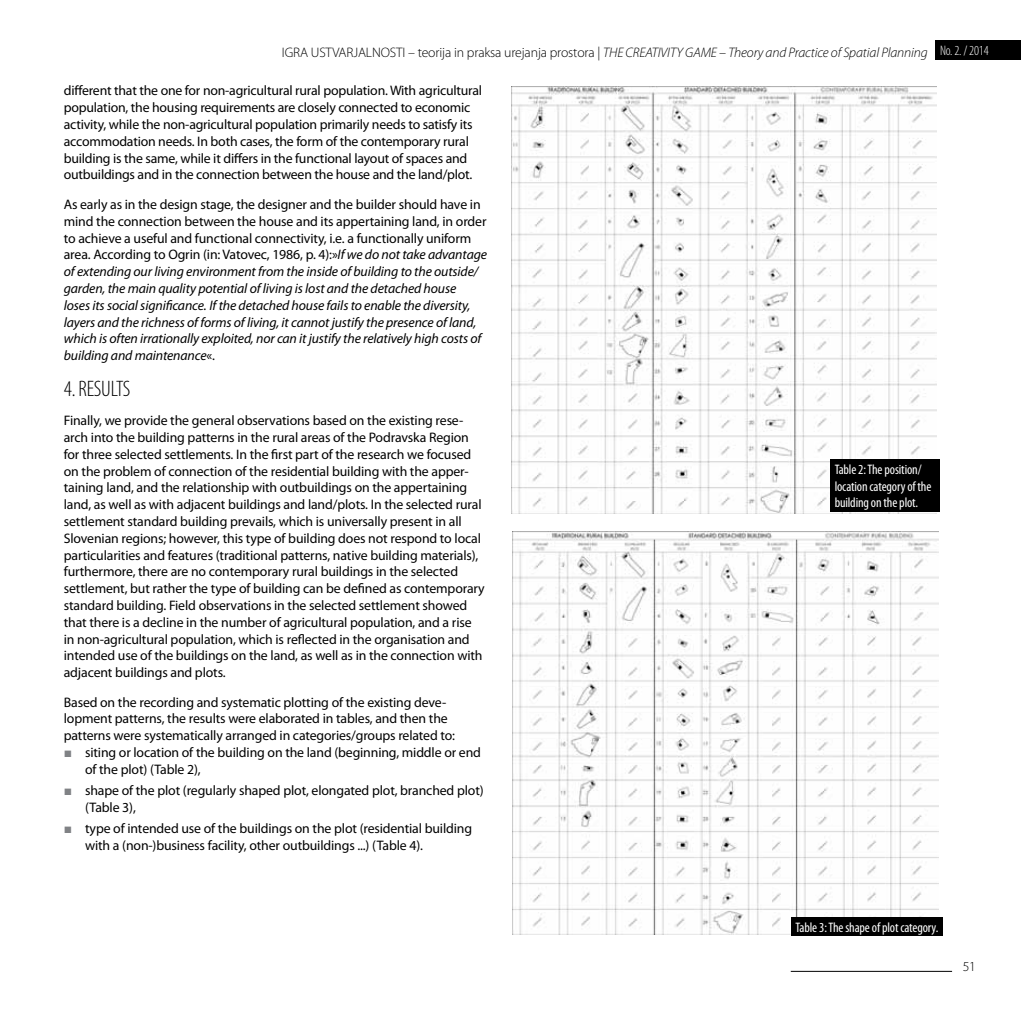
<style>
.page{position:relative;width:1021px;height:1021px;background:#fff}
.page>*{position:absolute;margin:0;border:0;box-sizing:border-box;transform-origin:0 0}
.t1{font:300 condensed 22.5px "Myriad Pro";letter-spacing:-.01em;color:#000}
.t2{font:13.8px/16.8px "Myriad Pro";letter-spacing:-.01em;color:#000}
.t3{font:italic 13.8px/16.8px "Myriad Pro";letter-spacing:-.01em;color:#000}
.t4{font:italic 300 13.8px "Myriad Pro";letter-spacing:-.01em;color:#000}
.t5{font:condensed 13.8px/16.5px "Myriad Pro";letter-spacing:-.01em;color:#fff}
.t6{font:300 13.8px "Myriad Pro";color:#000}
.s1{font-style:normal}
.s2{font-style:normal;font-stretch:condensed;color:#fff}
.s3{font-family:"Arial";color:#808285}
</style>
<div class="page">
<hr style="left:790px;top:970px;width:162px;height:1px;background:#000">
<div style="left:935px;top:41px;width:85px;height:19px;background:#000"></div>
<img style="left:512px;top:86px;width:424px;height:427px">
<div style="left:830px;top:459px;width:110px;height:52px;background:#000"></div>
<img style="left:512px;top:531px;width:426px;height:403px">
<div style="left:791px;top:917px;width:151px;height:18px;background:#000"></div>
<p class="t4" style="left:282px;top:44px;width:708px"><span class="s1">IGRA USTVARJALNOSTI – teorija in praksa urejanja prostora |</span> THE CREATIVITY GAME – Theory and Practice of Spatial Planning <span class="s2">No. 2. / 2014</span></p>
<p class="t2" style="left:64px;top:82px;width:420px">different that the one for non-agricultural rural population. With agricultural population, the housing requirements are closely connected to economic activity, while the non-agricultural population primarily needs to satisfy its accommodation needs. In both cases, the form of the contemporary rural building is the same, while it differs in the functional layout of spaces and outbuildings and in the connection between the house and the land/plot.</p>
<p class="t3" style="left:64px;top:196px;width:425px"><span class="s1">As early as in the design stage, the designer and the builder should have in mind the connection between the house and its appertaining land, in order to achieve a useful and functional connectivity, i.e. a functionally uniform area. According to Ogrin (in: Vatovec, 1986, p. 4):»</span>If we do not take advantage of extending our living environment from the inside of building to the outside/ garden, the main quality potential of living is lost and the detached house<br>loses its social significance. If the detached house fails to enable the diversity, layers and the richness of forms of living, it cannot justify the presence of land, which is often irrationally exploited, nor can it justify the relatively high costs of building and maintenance<span class="s1">«.</span></p>
<h1 class="t1" style="left:64px;top:375px;width:68px">4. RESULTS</h1>
<p class="t2" style="left:64px;top:412px;width:422px">Finally, we provide the general observations based on the existing rese&shy;arch into the building patterns in the rural areas of the Podravska Region for three selected settlements. In the first part of the research we focused on the problem of connection of the residential building with the apper&shy;taining land, and the relationship with outbuildings on the appertaining land, as well as with adjacent buildings and land/plots. In the selected rural settlement standard building prevails, which is universally present in all Slovenian regions; however, this type of building does not respond to local particularities and features (traditional patterns, native building materials), furthermore, there are no contemporary rural buildings in the selected settlement, but rather the type of building can be defined as contemporary standard building. Field observations in the selected settlement showed that there is a decline in the number of agricultural population, and a rise in non-agricultural population, which is reflected in the organisation and intended use of the buildings on the land, as well as in the connection with adjacent buildings and plots.</p>
<p class="t2" style="left:64px;top:693px;width:393px">Based on the recording and systematic plotting of the existing deve&shy;lopment patterns, the results were elaborated in tables, and then the patterns were systematically arranged in categories/groups related to:</p>
<p class="t2" style="left:85px;top:743px;width:397px;text-indent:-21px"><span class="s3">■</span> siting or location of the building on the land (beginning, middle or end of the plot) (Table 2),</p>
<p class="t2" style="left:85px;top:781px;width:400px;text-indent:-21px"><span class="s3">■</span> shape of the plot (regularly shaped plot, elongated plot, branched plot) (Table 3),</p>
<p class="t2" style="left:85px;top:819px;width:388px;text-indent:-21px"><span class="s3">■</span> type of intended use of the buildings on the plot (residential building with a (non-)business facility, other outbuildings ...) (Table 4).</p>
<p class="t5" style="left:834px;top:461px;width:98px">Table 2: The position/ location category of the building on the plot.</p>
<p class="t5" style="left:795px;top:918px;width:144px">Table 3: The shape of plot category.</p>
<p class="t6" style="left:962px;top:958px;width:15px">51</p>
</div>
